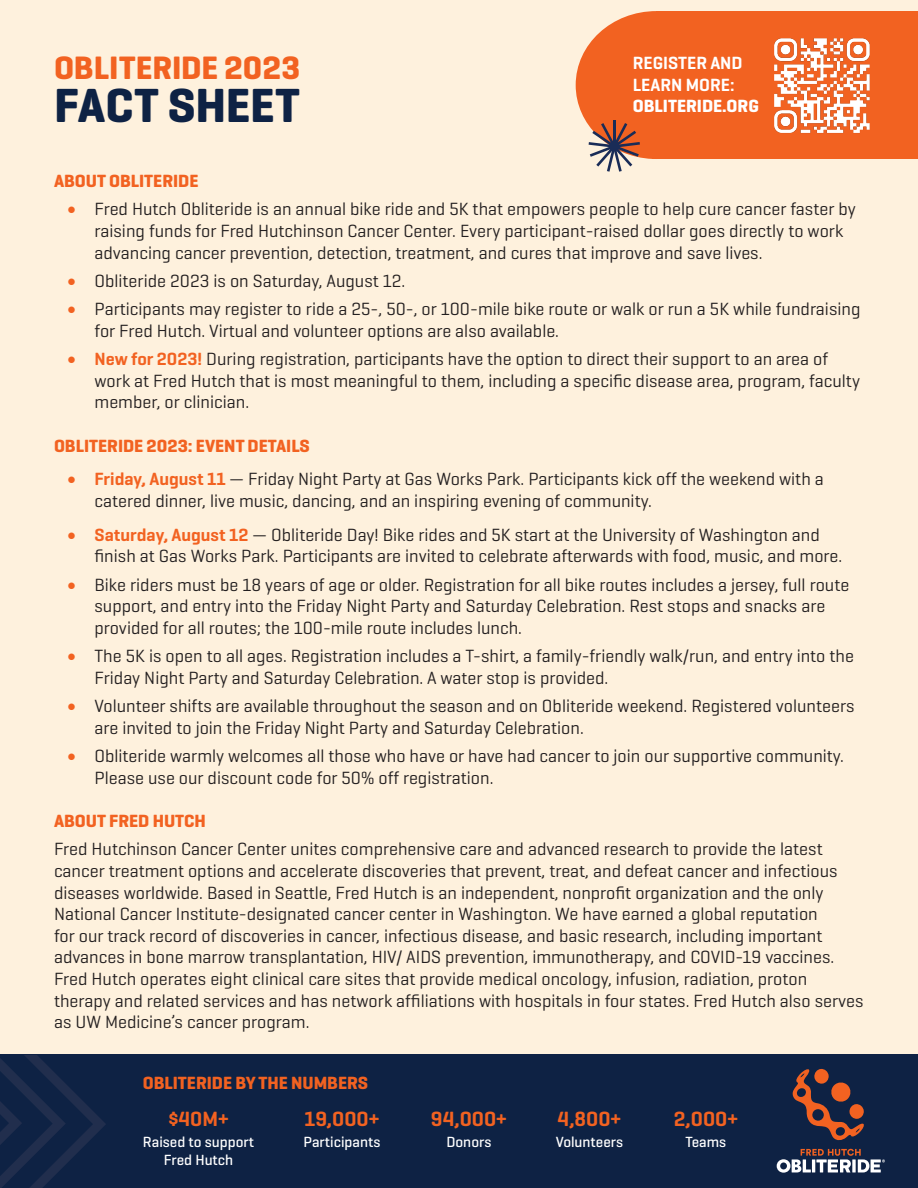
<style>
.page{position:relative;width:918px;height:1188px;background:#fff}
.page>*{position:absolute;margin:0;border:0;box-sizing:border-box;transform-origin:0 0}
.t1{font:700 48.75px "Geogrotesque";letter-spacing:-.005em;color:#0e2244}
.t2{font:700 33px "Geogrotesque";color:#f26221}
.t3{font:600 21px "Geogrotesque";color:#f26221}
.t4{font:18px/21.6px "Geogrotesque";color:#231f20}
.t5{font:700 18px "Geogrotesque";color:#f26221}
.t6{font:600 18px "Geogrotesque";color:#fff}
.t7{font:700 18px "Geogrotesque";color:#fff}
.t8{font:500 15px "Geogrotesque";color:#fff}
.s1{color:#f26221}
.s2{font-weight:600;color:#f26221}
</style>
<div class="page">
<div style="left:0;top:0;width:918px;height:1063px;background:#fef1dd"></div>
<div style="left:657px;top:11px;width:261px;height:148px;background:#f26221"></div>
<svg style="left:576px;top:11px;width:81px;height:161px"></svg>
<div style="left:100px;top:1055px;width:818px;height:133px;background:#0e2244"></div>
<svg style="left:0;top:1055px;width:106px;height:133px"></svg>
<svg style="left:777px;top:1149px;width:108px;height:24px"></svg>
<svg style="left:792px;top:1069px;width:72px;height:72px"></svg>
<img style="left:774px;top:38px;width:96px;height:95px">
<p class="t2" style="left:54px;top:47px;width:248px">OBLITERIDE 2023</p>
<p class="t1" style="left:54px;top:75px;width:247px">FACT SHEET</p>
<p class="t6" style="left:633px;top:52px;width:111px">REGISTER AND</p>
<p class="t6" style="left:633px;top:73px;width:103px">LEARN MORE:</p>
<p class="t7" style="left:633px;top:95px;width:128px">OBLITERIDE.ORG</p>
<p class="t5" style="left:54px;top:170px;width:146px">ABOUT OBLITERIDE</p>
<p class="t4" style="left:94px;top:198px;width:763px;text-indent:-27px"><span class="s1">•</span> Fred Hutch Obliteride is an annual bike ride and 5K that empowers people to help cure cancer faster by raising funds for Fred Hutchinson Cancer Center. Every participant-raised dollar goes directly to work advancing cancer prevention, detection, treatment, and cures that improve and save lives.</p>
<p class="t4" style="left:68px;top:269px;width:339px"><span class="s1">•</span> Obliteride 2023 is on Saturday, August 12.</p>
<p class="t4" style="left:94px;top:298px;width:767px;text-indent:-27px"><span class="s1">•</span> Participants may register to ride a 25-, 50-, or 100-mile bike route or walk or run a 5K while fundraising for Fred Hutch. Virtual and volunteer options are also available.</p>
<p class="t4" style="left:94px;top:348px;width:767px;text-indent:-27px"><span class="s1">•</span> <span class="s2">New for 2023!</span> During registration, participants have the option to direct their support to an area of work at Fred Hutch that is most meaningful to them, including a specific disease area, program, faculty member, or clinician.</p>
<p class="t5" style="left:54px;top:434px;width:257px">OBLITERIDE 2023: EVENT DETAILS</p>
<p class="t4" style="left:94px;top:468px;width:731px;text-indent:-27px"><span class="s1">•</span> <span class="s2">Friday, August 11</span> — Friday Night Party at Gas Works Park. Participants kick off the weekend with a catered dinner, live music, dancing, and an inspiring evening of community.</p>
<p class="t4" style="left:94px;top:523px;width:749px;text-indent:-27px"><span class="s1">•</span> <span class="s2">Saturday, August 12</span> — Obliteride Day! Bike rides and 5K start at the University of Washington and finish at Gas Works Park. Participants are invited to celebrate afterwards with food, music, and more.</p>
<p class="t4" style="left:94px;top:573px;width:756px;text-indent:-27px"><span class="s1">•</span> Bike riders must be 18 years of age or older. Registration for all bike routes includes a jersey, full route support, and entry into the Friday Night Party and Saturday Celebration. Rest stops and snacks are provided for all routes; the 100-mile route includes lunch.</p>
<p class="t4" style="left:94px;top:645px;width:761px;text-indent:-27px"><span class="s1">•</span> The 5K is open to all ages. Registration includes a T-shirt, a family-friendly walk/run, and entry into the<br>Friday Night Party and Saturday Celebration. A water stop is provided.</p>
<p class="t4" style="left:94px;top:695px;width:762px;text-indent:-27px"><span class="s1">•</span> Volunteer shifts are available throughout the season and on Obliteride weekend. Registered volunteers are invited to join the Friday Night Party and Saturday Celebration.</p>
<p class="t4" style="left:94px;top:745px;width:751px;text-indent:-27px"><span class="s1">•</span> Obliteride warmly welcomes all those who have or have had cancer to join our supportive community.<br>Please use our discount code for 50% off registration.</p>
<p class="t5" style="left:54px;top:810px;width:153px">ABOUT FRED HUTCH</p>
<p class="t4" style="left:54px;top:838px;width:811px">Fred Hutchinson Cancer Center unites comprehensive care and advanced research to provide the latest cancer treatment options and accelerate discoveries that prevent, treat, and defeat cancer and infectious diseases worldwide. Based in Seattle, Fred Hutch is an independent, nonprofit organization and the only National Cancer Institute-designated cancer center in Washington. We have earned a global reputation<br>for our track record of discoveries in cancer, infectious disease, and basic research, including important advances in bone marrow transplantation, HIV/ AIDS prevention, immunotherapy, and COVID-19 vaccines.<br>Fred Hutch operates eight clinical care sites that provide medical oncology, infusion, radiation, proton therapy and related services and has network affiliations with hospitals in four states. Fred Hutch also serves as UW Medicine’s cancer program.</p>
<p class="t5" style="left:143px;top:1071px;width:227px">OBLITERIDE BY THE NUMBERS</p>
<p class="t3" style="left:168px;top:1106px;width:62px">$40M+</p>
<p class="t8" style="left:143px;top:1133px;width:113px">Raised to support</p>
<p class="t8" style="left:164px;top:1151px;width:71px">Fred Hutch</p>
<p class="t3" style="left:305px;top:1106px;width:76px">19,000+</p>
<p class="t8" style="left:304px;top:1133px;width:78px">Participants</p>
<p class="t3" style="left:431px;top:1106px;width:78px">94,000+</p>
<p class="t8" style="left:446px;top:1133px;width:47px">Donors</p>
<p class="t3" style="left:558px;top:1106px;width:65px">4,800+</p>
<p class="t8" style="left:556px;top:1133px;width:69px">Volunteers</p>
<p class="t3" style="left:674px;top:1106px;width:66px">2,000+</p>
<p class="t8" style="left:685px;top:1133px;width:42px">Teams</p>
</div>
